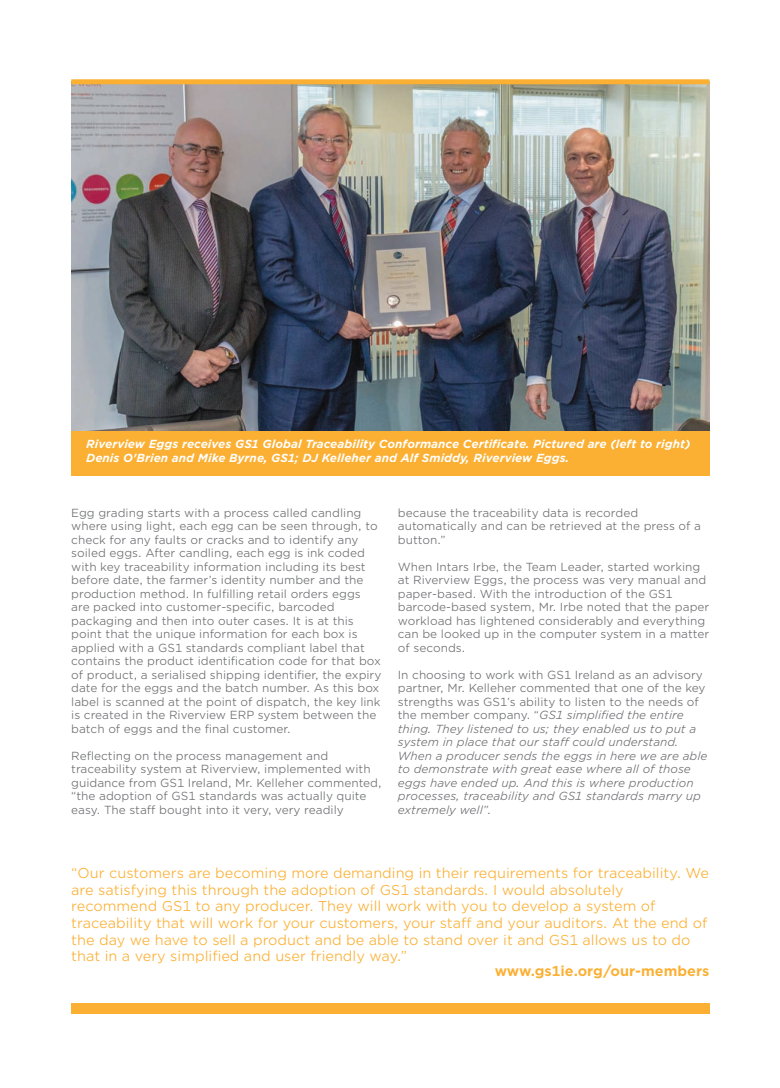
<style>
.page{position:relative;width:780px;height:1088px;background:#fff}
.page>*{position:absolute;margin:0;border:0;box-sizing:border-box;transform-origin:0 0}
.t1{font:13.75px/16.5px "Gotham Office";color:#fbb033}
.t2{font:700 13.75px "Gotham Office";color:#fbb033}
.t3{font:11.25px/13.5px "Gotham Office";color:#6c6d70}
.t4{font:italic 11.25px/13.5px "Gotham Office";color:#6c6d70}
.t5{font:italic 700 11.25px/13.5px "Gotham Office";color:#fff}
.s1{font-style:normal}
</style>
<div class="page">
<img style="left:71px;top:84px;width:638px;height:347px">
<div style="left:71px;top:431px;width:638px;height:45px;background:#fbb033"></div>
<div style="left:71px;top:1003px;width:638px;height:11px;background:#fbb033"></div>
<div style="left:71px;top:79px;width:638px;height:5px;background:#fbb033"></div>
<p class="t5" style="left:86px;top:438px;width:605px">Riverview Eggs receives GS1 Global Traceability Conformance Certificate. Pictured are (left to right)<br>Denis O'Brien and Mike Byrne, GS1; DJ Kelleher and Alf Smiddy, Riverview Eggs.</p>
<p class="t3" style="left:71px;top:507px;width:312px">Egg grading starts with a process called candling where using light, each egg can be seen through, to check for any faults or cracks and to identify any soiled eggs. After candling, each egg is ink coded with key traceability information including its best before date, the farmer’s identity number and the production method. In fulfilling retail orders eggs are packed into customer-specific, barcoded packaging and then into outer cases. It is at this point that the unique information for each box is applied with a GS1 standards compliant label that contains the product identification code for that box of product, a serialised shipping identifier, the expiry date for the eggs and the batch number. As this box label is scanned at the point of dispatch, the key link is created in the Riverview ERP system between the batch of eggs and the final customer.</p>
<p class="t3" style="left:71px;top:750px;width:312px">Reflecting on the process management and traceability system at Riverview, implemented with guidance from GS1 Ireland, Mr. Kelleher commented, “the adoption of GS1 standards was actually quite easy. The staff bought into it very, very readily</p>
<p class="t3" style="left:398px;top:507px;width:305px">because the traceability data is recorded automatically and can be retrieved at the press of a button.”</p>
<p class="t3" style="left:398px;top:561px;width:313px">When Intars Irbe, the Team Leader, started working at Riverview Eggs, the process was very manual and paper-based. With the introduction of the GS1 barcode-based system, Mr. Irbe noted that the paper workload has lightened considerably and everything can be looked up in the computer system in a matter of seconds.</p>
<p class="t4" style="left:398px;top:669px;width:311px"><span class="s1">In choosing to work with GS1 Ireland as an advisory partner, Mr. Kelleher commented that one of the key strengths was GS1’s ability to listen to the needs of the member company. “</span>GS1 simplified the entire thing. They listened to us; they enabled us to put a system in place that our staff could understand.<br>When a producer sends the eggs in here we are able to demonstrate with great ease where all of those eggs have ended up. And this is where production processes, traceability and GS1 standards marry up extremely well”.</p>
<p class="t1" style="left:71px;top:866px;width:639px">“Our customers are becoming more demanding in their requirements for traceability. We are satisfying this through the adoption of GS1 standards. I would absolutely recommend GS1 to any producer. They will work with you to develop a system of traceability that will work for your customers, your staff and your auditors. At the end of the day we have to sell a product and be able to stand over it and GS1 allows us to do that in a very simplified and user friendly way.”</p>
<p class="t2" style="left:494px;top:965px;width:216px">www.gs1ie.org/our-members</p>
</div>
